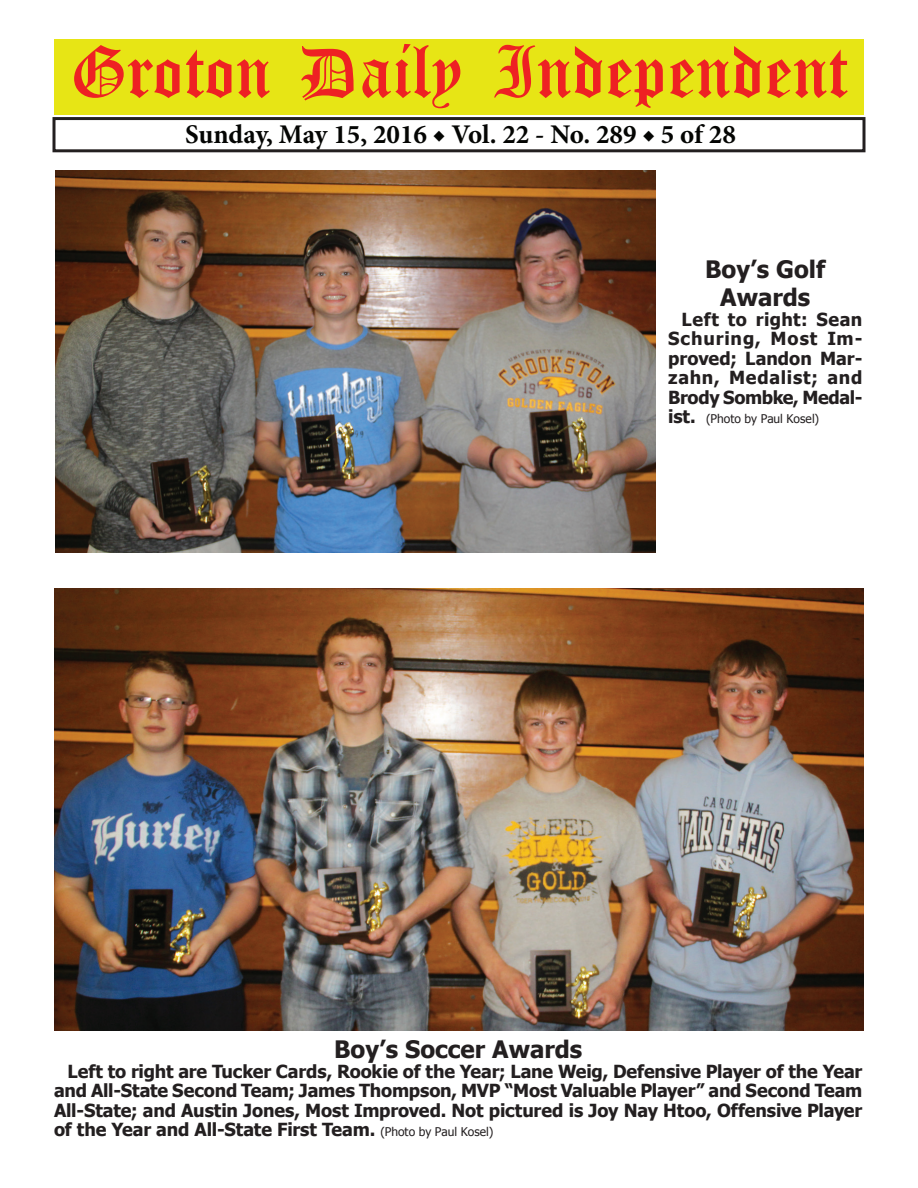
<style>
.page{position:relative;width:918px;height:1188px;background:#fff}
.page>*{position:absolute;margin:0;border:0;box-sizing:border-box;transform-origin:0 0}
.t1{font:54px "Old English Five";color:#ee2123}
.t2{font:700 27px "Minion Pro";color:#040503}
.t3{font:700 24px/28.8px "Tahoma";color:#231f20;text-align:center}
.t4{font:700 18px/19.5px "Tahoma";letter-spacing:-.005em;color:#231f20;text-align:justify}
.t5{font:12px "Tahoma";color:#231f20}
.s1{font-weight:700;font-size:18px}
.s2{font-weight:400;font-size:12px}
</style>
<div class="page">
<div style="left:52px;top:117px;width:814px;height:35px;border:3px solid #231f20"></div>
<div style="left:54px;top:40px;width:810px;height:75px;background:#e7e515"></div>
<img style="left:56px;top:171px;width:600px;height:381px">
<img style="left:55px;top:589px;width:808px;height:442px">
<h1 class="t1" style="left:70px;top:47px;width:779px">Groton Daily Independent</h1>
<h2 class="t2" style="left:185px;top:116px;width:552px">Sunday, May 15, 2016 ◆ Vol. 22 - No. 289 ◆ 5 of 28</h2>
<h3 class="t3" style="left:705px;top:253px;width:122px">Boy’s Golf<br>Awards</h3>
<p class="t4" style="left:668px;top:308px;width:196px;text-indent:14px">Left to right: Sean Schuring, Most Im&shy;proved; Landon Mar&shy;zahn, Medalist; and Brody Sombke, Medal-</p>
<p class="t5" style="left:668px;top:411px;width:153px"><span class="s1">ist.</span> (Photo by Paul Kosel)</p>
<h3 class="t3" style="left:334px;top:1034px;width:250px">Boy’s Soccer Awards</h3>
<p class="t4" style="left:54px;top:1061px;width:810px;text-indent:14px">Left to right are Tucker Cards, Rookie of the Year; Lane Weig, Defensive Player of the Year and All-State Second Team; James Thompson, MVP “Most Valuable Player” and Second Team All-State; and Austin Jones, Most Improved. Not pictured is Joy Nay Htoo, Offensive Player of the Year and All-State First Team. <span class="s2">(Photo by Paul Kosel)</span></p>
</div>
